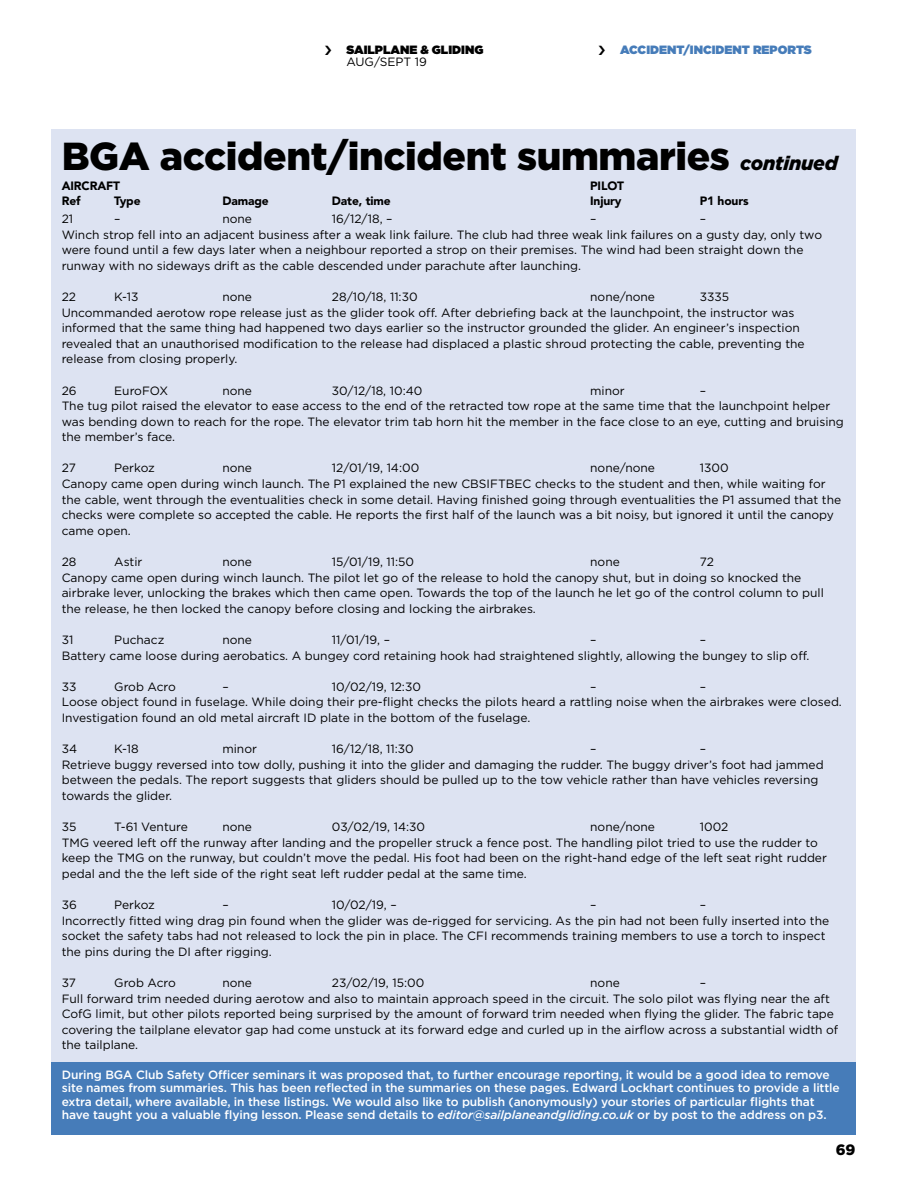
<style>
.page{position:relative;width:915px;height:1191px;background:#fff}
.page>*{position:absolute;margin:0;border:0;box-sizing:border-box;transform-origin:0 0}
.t1{font:900 39px "Gotham";letter-spacing:-.01em;color:#000}
.t2{font:900 15px "Gotham";color:#000}
.t3{font:12px/15.6px "Gotham";color:#000}
.t4{font:500 12px/13.5px "Gotham";letter-spacing:-.01em;color:#fff}
.t5{font:900 12px "Avenir";letter-spacing:-.01em;color:#000}
.t6{font:900 12px "Gotham";color:#467cb9}
.t7{font:900 12px "Gotham";color:#000}
.s1{font-style:italic;font-size:19.5px}
.s2{font-style:italic}
</style>
<div class="page">
<div style="left:51px;top:129px;width:804px;height:933px;background:#dde3f2"></div>
<div style="left:51px;top:1062px;width:804px;height:72px;background:#467cb9"></div>
<p class="t7" style="left:346px;top:42px;width:138px">SAILPLANE &amp; GLIDING</p>
<p class="t3" style="left:346px;top:53px;width:82px">AUG/SEPT 19</p>
<p class="t6" style="left:620px;top:42px;width:193px">ACCIDENT/INCIDENT REPORTS</p>
<h1 class="t1" style="left:62px;top:133px;width:777px">BGA accident/incident summaries <span class="s1">continued</span></h1>
<p class="t5" style="left:62px;top:179px;width:60px">AIRCRAFT</p>
<p class="t5" style="left:590px;top:179px;width:35px">PILOT</p>
<p class="t5" style="left:62px;top:193px;width:20px">Ref</p>
<p class="t5" style="left:114px;top:193px;width:28px">Type</p>
<p class="t5" style="left:222px;top:193px;width:48px">Damage</p>
<p class="t5" style="left:332px;top:193px;width:60px">Date, time</p>
<p class="t5" style="left:590px;top:193px;width:33px">Injury</p>
<p class="t5" style="left:699px;top:193px;width:50px">P1 hours</p>
<p class="t3" style="left:62px;top:211px;width:13px">21</p>
<p class="t3" style="left:114px;top:211px;width:8px">–</p>
<p class="t3" style="left:222px;top:211px;width:31px">none</p>
<p class="t3" style="left:332px;top:211px;width:62px">16/12/18, –</p>
<p class="t3" style="left:590px;top:211px;width:8px">–</p>
<p class="t3" style="left:62px;top:211px;width:761px;text-indent:638px">–<br>Winch strop fell into an adjacent business after a weak link failure. The club had three weak link failures on a gusty day, only two were found until a few days later when a neighbour reported a strop on their premises. The wind had been straight down the runway with no sideways drift as the cable descended under parachute after launching.</p>
<p class="t3" style="left:62px;top:289px;width:16px">22</p>
<p class="t3" style="left:114px;top:289px;width:26px">K-13</p>
<p class="t3" style="left:222px;top:289px;width:31px">none</p>
<p class="t3" style="left:332px;top:289px;width:87px">28/10/18, 11:30</p>
<p class="t3" style="left:590px;top:289px;width:66px">none/none</p>
<p class="t3" style="left:62px;top:289px;width:744px;text-indent:638px">3335<br>Uncommanded aerotow rope release just as the glider took off. After debriefing back at the launchpoint, the instructor was informed that the same thing had happened two days earlier so the instructor grounded the glider. An engineer’s inspection revealed that an unauthorised modification to the release had displaced a plastic shroud protecting the cable, preventing the release from closing properly.</p>
<p class="t3" style="left:62px;top:382px;width:16px">26</p>
<p class="t3" style="left:114px;top:382px;width:55px">EuroFOX</p>
<p class="t3" style="left:222px;top:382px;width:31px">none</p>
<p class="t3" style="left:332px;top:382px;width:92px">30/12/18, 10:40</p>
<p class="t3" style="left:590px;top:382px;width:36px">minor</p>
<p class="t3" style="left:62px;top:382px;width:783px;text-indent:638px">–<br>The tug pilot raised the elevator to ease access to the end of the retracted tow rope at the same time that the launchpoint helper was bending down to reach for the rope. The elevator trim tab horn hit the member in the face close to an eye, cutting and bruising the member’s face.</p>
<p class="t3" style="left:62px;top:460px;width:16px">27</p>
<p class="t3" style="left:114px;top:460px;width:42px">Perkoz</p>
<p class="t3" style="left:222px;top:460px;width:31px">none</p>
<p class="t3" style="left:332px;top:460px;width:89px">12/01/19, 14:00</p>
<p class="t3" style="left:590px;top:460px;width:66px">none/none</p>
<p class="t3" style="left:62px;top:460px;width:780px;text-indent:638px">1300<br>Canopy came open during winch launch. The P1 explained the new CBSIFTBEC checks to the student and then, while waiting for the cable, went through the eventualities check in some detail. Having finished going through eventualities the P1 assumed that the checks were complete so accepted the cable. He reports the first half of the launch was a bit noisy, but ignored it until the canopy came open.</p>
<p class="t3" style="left:62px;top:554px;width:16px">28</p>
<p class="t3" style="left:114px;top:554px;width:30px">Astir</p>
<p class="t3" style="left:222px;top:554px;width:31px">none</p>
<p class="t3" style="left:332px;top:554px;width:84px">15/01/19, 11:50</p>
<p class="t3" style="left:590px;top:554px;width:31px">none</p>
<p class="t3" style="left:62px;top:554px;width:763px;text-indent:638px">72<br>Canopy came open during winch launch. The pilot let go of the release to hold the canopy shut, but in doing so knocked the airbrake lever, unlocking the brakes which then came open. Towards the top of the launch he let go of the control column to pull the release, he then locked the canopy before closing and locking the airbrakes.</p>
<p class="t3" style="left:62px;top:631px;width:13px">31</p>
<p class="t3" style="left:114px;top:631px;width:52px">Puchacz</p>
<p class="t3" style="left:222px;top:631px;width:31px">none</p>
<p class="t3" style="left:332px;top:631px;width:60px">11/01/19, –</p>
<p class="t3" style="left:590px;top:631px;width:8px">–</p>
<p class="t3" style="left:62px;top:631px;width:749px;text-indent:638px">–<br>Battery came loose during aerobatics. A bungey cord retaining hook had straightened slightly, allowing the bungey to slip off.</p>
<p class="t3" style="left:62px;top:678px;width:16px">33</p>
<p class="t3" style="left:114px;top:678px;width:63px">Grob Acro</p>
<p class="t3" style="left:222px;top:678px;width:8px">–</p>
<p class="t3" style="left:332px;top:678px;width:90px">10/02/19, 12:30</p>
<p class="t3" style="left:590px;top:678px;width:8px">–</p>
<p class="t3" style="left:62px;top:678px;width:781px;text-indent:638px">–<br>Loose object found in fuselage. While doing their pre-flight checks the pilots heard a rattling noise when the airbrakes were closed.<br>Investigation found an old metal aircraft ID plate in the bottom of the fuselage.</p>
<p class="t3" style="left:62px;top:741px;width:17px">34</p>
<p class="t3" style="left:114px;top:741px;width:26px">K-18</p>
<p class="t3" style="left:222px;top:741px;width:36px">minor</p>
<p class="t3" style="left:332px;top:741px;width:83px">16/12/18, 11:30</p>
<p class="t3" style="left:590px;top:741px;width:8px">–</p>
<p class="t3" style="left:62px;top:741px;width:763px;text-indent:638px">–<br>Retrieve buggy reversed into tow dolly, pushing it into the glider and damaging the rudder. The buggy driver’s foot had jammed between the pedals. The report suggests that gliders should be pulled up to the tow vehicle rather than have vehicles reversing towards the glider.</p>
<p class="t3" style="left:62px;top:819px;width:16px">35</p>
<p class="t3" style="left:114px;top:819px;width:75px">T-61 Venture</p>
<p class="t3" style="left:222px;top:819px;width:31px">none</p>
<p class="t3" style="left:332px;top:819px;width:95px">03/02/19, 14:30</p>
<p class="t3" style="left:590px;top:819px;width:66px">none/none</p>
<p class="t3" style="left:62px;top:819px;width:766px;text-indent:638px">1002<br>TMG veered left off the runway after landing and the propeller struck a fence post. The handling pilot tried to use the rudder to keep the TMG on the runway, but couldn’t move the pedal. His foot had been on the right-hand edge of the left seat right rudder pedal and the the left side of the right seat left rudder pedal at the same time.</p>
<p class="t3" style="left:62px;top:896px;width:17px">36</p>
<p class="t3" style="left:114px;top:896px;width:42px">Perkoz</p>
<p class="t3" style="left:222px;top:896px;width:8px">–</p>
<p class="t3" style="left:332px;top:896px;width:66px">10/02/19, –</p>
<p class="t3" style="left:590px;top:896px;width:8px">–</p>
<p class="t3" style="left:62px;top:896px;width:768px;text-indent:638px">–<br>Incorrectly fitted wing drag pin found when the glider was de-rigged for servicing. As the pin had not been fully inserted into the socket the safety tabs had not released to lock the pin in place. The CFI recommends training members to use a torch to inspect the pins during the DI after rigging.</p>
<p class="t3" style="left:62px;top:974px;width:16px">37</p>
<p class="t3" style="left:114px;top:974px;width:63px">Grob Acro</p>
<p class="t3" style="left:222px;top:974px;width:31px">none</p>
<p class="t3" style="left:332px;top:974px;width:94px">23/02/19, 15:00</p>
<p class="t3" style="left:590px;top:974px;width:31px">none</p>
<p class="t3" style="left:62px;top:974px;width:777px;text-indent:638px">–<br>Full forward trim needed during aerotow and also to maintain approach speed in the circuit. The solo pilot was flying near the aft CofG limit, but other pilots reported being surprised by the amount of forward trim needed when flying the glider. The fabric tape covering the tailplane elevator gap had come unstuck at its forward edge and curled up in the airflow across a substantial width of the tailplane.</p>
<p class="t4" style="left:62px;top:1067px;width:779px">During BGA Club Safety Officer seminars it was proposed that, to further encourage reporting, it would be a good idea to remove site names from summaries. This has been reflected in the summaries on these pages. Edward Lockhart continues to provide a little extra detail, where available, in these listings. We would also like to publish (anonymously) your stories of particular flights that have taught you a valuable flying lesson. Please send details to <span class="s2">editor@sailplaneandgliding.co.uk</span> or by post to the address on p3.</p>
<p class="t2" style="left:835px;top:1141px;width:21px">69</p>
</div>
